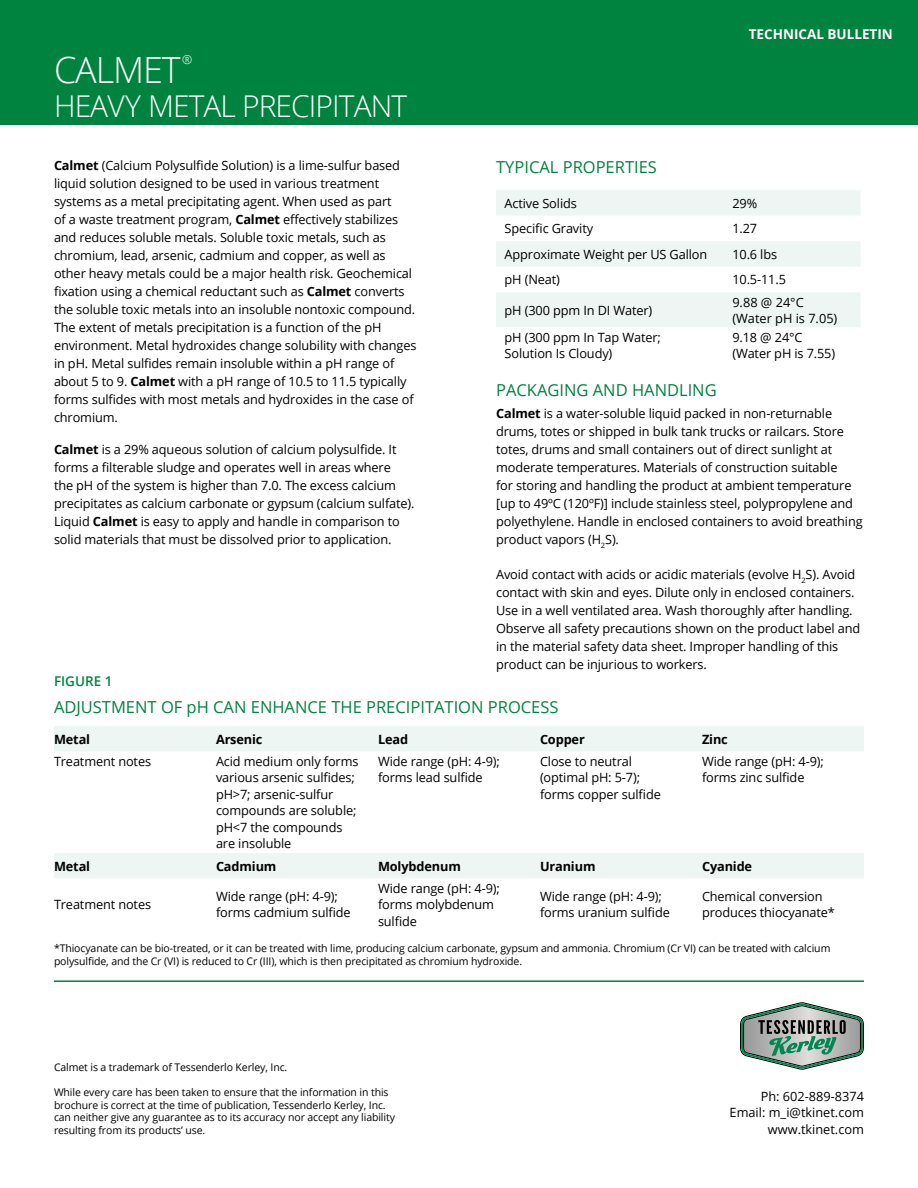
<style>
.page{position:relative;width:918px;height:1188px;background:#fff}
.page>*{position:absolute;margin:0;border:0;box-sizing:border-box;transform-origin:0 0}
.t1{font:300 36px "Open Sans";letter-spacing:-.03em;color:#fff}
.t2{font:300 30px "Open Sans";letter-spacing:-.03em;color:#fff}
.t3{font:16.5px "Open Sans";color:#00833e}
.t4{font:700 13.5px "Open Sans";color:#fff}
.t5{font:600 13.5px "Open Sans";color:#00833e}
.t6{font:12.75px/18px "Open Sans";letter-spacing:-.01em;color:#000}
.t7{font:700 12.75px "Open Sans";letter-spacing:-.01em;color:#000}
.t8{font:300 12.3px "Open Sans";color:#fff}
.t9{font:10.5px/12.6px "Open Sans";letter-spacing:-.01em;color:#000}
.s1{font-weight:700}
</style>
<div class="page">
<div style="left:0;top:0;width:918px;height:124px;background:#00833e"></div>
<div style="left:496px;top:190px;width:365px;height:25px;background:#edf6f2"></div>
<svg style="left:496px;top:241px;width:365px;height:86px;fill:#edf6f2"></svg>
<div style="left:54px;top:726px;width:810px;height:25px;background:#edf6f2"></div>
<div style="left:54px;top:853px;width:810px;height:25px;background:#edf6f2"></div>
<hr style="left:54px;top:980px;width:810px;height:2px;background:#00833e">
<svg style="left:740px;top:1002px;width:124px;height:68px"></svg>
<h1 class="t1" style="left:54px;top:45px;width:128px">CALMET</h1>
<p class="t8" style="left:182px;top:51px;width:12px">®</p>
<h2 class="t2" style="left:54px;top:85px;width:355px">HEAVY METAL PRECIPITANT</h2>
<p class="t6" style="left:54px;top:156px;width:364px"><span class="s1">Calmet</span> (Calcium Polysulfide Solution) is a lime-sulfur based liquid solution designed to be used in various treatment systems as a metal precipitating agent. When used as part<br>of a waste treatment program, <span class="s1">Calmet</span> effectively stabilizes and reduces soluble metals. Soluble toxic metals, such as chromium, lead, arsenic, cadmium and copper, as well as other heavy metals could be a major health risk. Geochemical fixation using a chemical reductant such as <span class="s1">Calmet</span> converts the soluble toxic metals into an insoluble nontoxic compound.<br>The extent of metals precipitation is a function of the pH environment. Metal hydroxides change solubility with changes in pH. Metal sulfides remain insoluble within a pH range of about 5 to 9. <span class="s1">Calmet</span> with a pH range of 10.5 to 11.5 typically forms sulfides with most metals and hydroxides in the case of chromium.</p>
<p class="t6" style="left:54px;top:440px;width:362px"><span class="s1">Calmet</span> is a 29% aqueous solution of calcium polysulfide. It forms a filterable sludge and operates well in areas where<br>the pH of the system is higher than 7.0. The excess calcium precipitates as calcium carbonate or gypsum (calcium sulfate).<br>Liquid <span class="s1">Calmet</span> is easy to apply and handle in comparison to solid materials that must be dissolved prior to application.</p>
<p class="t4" style="left:749px;top:25px;width:146px">TECHNICAL BULLETIN</p>
<p class="t3" style="left:496px;top:156px;width:162px">TYPICAL PROPERTIES</p>
<p class="t6" style="left:505px;top:194px;width:74px">Active Solids</p>
<p class="t6" style="left:732px;top:194px;width:26px">29%</p>
<p class="t6" style="left:505px;top:219px;width:90px">Specific Gravity</p>
<p class="t6" style="left:732px;top:219px;width:26px">1.27</p>
<p class="t6" style="left:505px;top:245px;width:204px">Approximate Weight per US Gallon</p>
<p class="t6" style="left:732px;top:245px;width:46px">10.6 lbs</p>
<p class="t6" style="left:505px;top:270px;width:57px">pH (Neat)</p>
<p class="t6" style="left:732px;top:270px;width:55px">10.5-11.5</p>
<p class="t6" style="left:505px;top:301px;width:149px">pH (300 ppm In DI Water)</p>
<p class="t6" style="left:732px;top:293px;width:107px;line-height:16.5px">9.88 @ 24°C (Water pH is 7.05)</p>
<p class="t6" style="left:505px;top:329px;width:158px;line-height:16.5px">pH (300 ppm In Tap Water;<br>Solution Is Cloudy)</p>
<p class="t6" style="left:732px;top:329px;width:104px;line-height:16.5px">9.18 @ 24°C (Water pH is 7.55)</p>
<p class="t3" style="left:496px;top:378px;width:222px">PACKAGING AND HANDLING</p>
<p class="t6" style="left:496px;top:404px;width:368px"><span class="s1">Calmet</span> is a water-soluble liquid packed in non-returnable drums, totes or shipped in bulk tank trucks or railcars. Store totes, drums and small containers out of direct sunlight at moderate temperatures. Materials of construction suitable<br>for storing and handling the product at ambient temperature [up to 49ºC (120ºF)] include stainless steel, polypropylene and polyethylene. Handle in enclosed containers to avoid breathing product vapors (H<sub>2</sub>S).</p>
<p class="t6" style="left:496px;top:565px;width:366px">Avoid contact with acids or acidic materials (evolve H<sub>2</sub>S). Avoid contact with skin and eyes. Dilute only in enclosed containers.<br>Use in a well ventilated area. Wash thoroughly after handling.<br>Observe all safety precautions shown on the product label and in the material safety data sheet. Improper handling of this product can be injurious to workers.</p>
<p class="t5" style="left:54px;top:672px;width:60px">FIGURE 1</p>
<p class="t3" style="left:54px;top:695px;width:506px">ADJUSTMENT OF pH CAN ENHANCE THE PRECIPITATION PROCESS</p>
<p class="t7" style="left:54px;top:730px;width:38px">Metal</p>
<p class="t7" style="left:216px;top:730px;width:48px">Arsenic</p>
<p class="t7" style="left:378px;top:730px;width:32px">Lead</p>
<p class="t7" style="left:540px;top:730px;width:46px">Copper</p>
<p class="t7" style="left:702px;top:730px;width:27px">Zinc</p>
<p class="t6" style="left:54px;top:752px;width:99px">Treatment notes</p>
<p class="t6" style="left:216px;top:753px;width:144px;line-height:16.5px">Acid medium only forms various arsenic sulfides; pH&gt;7; arsenic-sulfur compounds are soluble; pH&lt;7 the compounds are insoluble</p>
<p class="t6" style="left:378px;top:753px;width:123px;line-height:16.5px">Wide range (pH: 4-9); forms lead sulfide</p>
<p class="t6" style="left:540px;top:753px;width:122px;line-height:16.5px">Close to neutral (optimal pH: 5-7); forms copper sulfide</p>
<p class="t6" style="left:702px;top:753px;width:123px;line-height:16.5px">Wide range (pH: 4-9); forms zinc sulfide</p>
<p class="t7" style="left:54px;top:857px;width:38px">Metal</p>
<p class="t7" style="left:216px;top:857px;width:62px">Cadmium</p>
<p class="t7" style="left:378px;top:857px;width:84px">Molybdenum</p>
<p class="t7" style="left:540px;top:857px;width:57px">Uranium</p>
<p class="t7" style="left:702px;top:857px;width:52px">Cyanide</p>
<p class="t6" style="left:54px;top:895px;width:99px">Treatment notes</p>
<p class="t6" style="left:216px;top:888px;width:136px;line-height:16.5px">Wide range (pH: 4-9); forms cadmium sulfide</p>
<p class="t6" style="left:378px;top:879px;width:123px;line-height:16.5px">Wide range (pH: 4-9); forms molybdenum sulfide</p>
<p class="t6" style="left:540px;top:888px;width:131px;line-height:16.5px">Wide range (pH: 4-9); forms uranium sulfide</p>
<p class="t6" style="left:702px;top:888px;width:134px;line-height:16.5px">Chemical conversion produces thiocyanate*</p>
<p class="t9" style="left:54px;top:941px;width:778px;line-height:13.5px">*Thiocyanate can be bio-treated, or it can be treated with lime, producing calcium carbonate, gypsum and ammonia. Chromium (Cr VI) can be treated with calcium polysulfide, and the Cr (VI) is reduced to Cr (III), which is then precipitated as chromium hydroxide.</p>
<p class="t9" style="left:54px;top:1061px;width:235px">Calmet is a trademark of Tessenderlo Kerley, Inc.</p>
<p class="t9" style="left:54px;top:1086px;width:342px">While every care has been taken to ensure that the information in this brochure is correct at the time of publication, Tessenderlo Kerley, Inc. can neither give any guarantee as to its accuracy nor accept any liability resulting from its products’ use.</p>
<p class="t6" style="left:730px;top:1088px;width:136px;line-height:16.5px;text-align:right">Ph: 602-889-8374<br>Email: m_i@tkinet.com www.tkinet.com</p>
</div>
